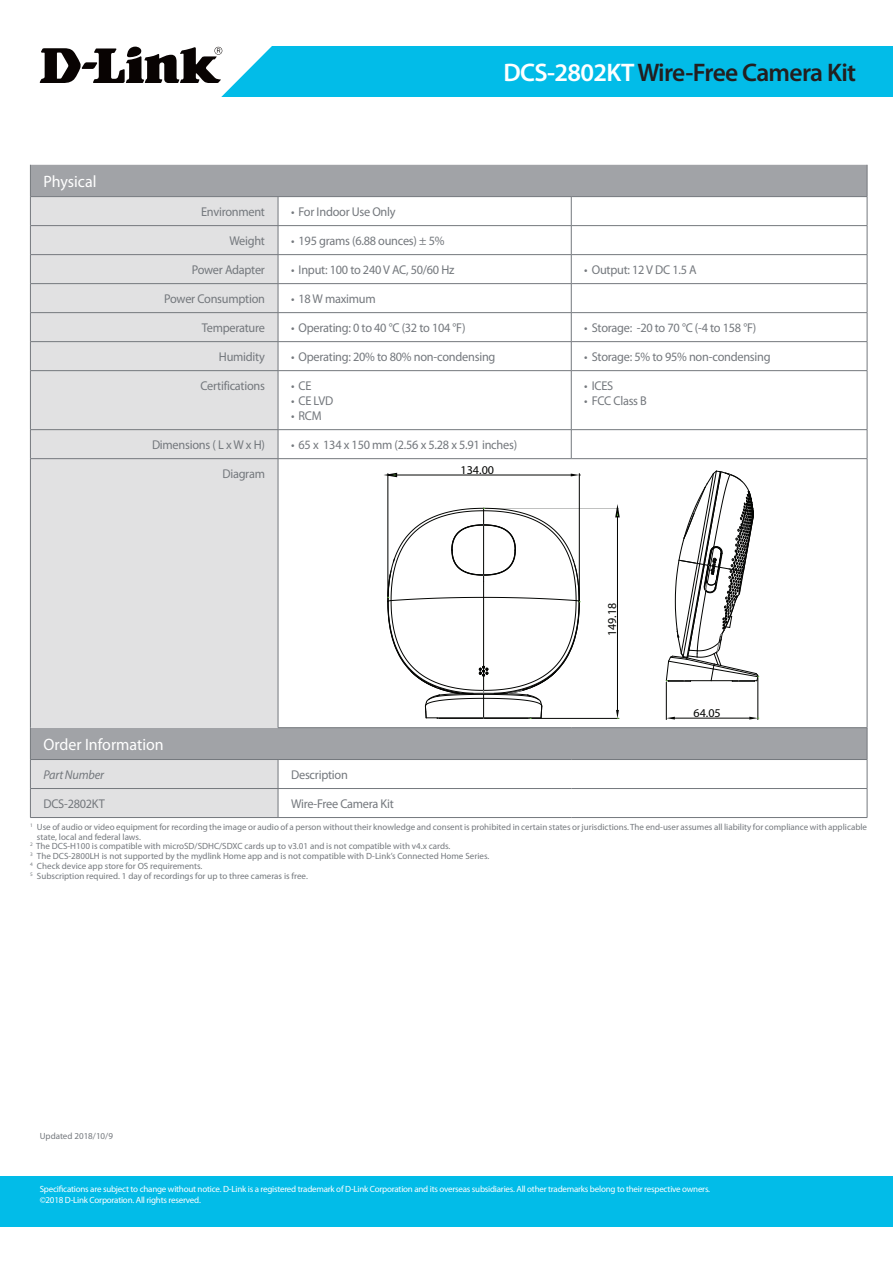
<style>
.page{position:relative;width:893px;height:1263px;background:#fff}
.page>*{position:absolute;margin:0;border:0;box-sizing:border-box;transform-origin:0 0}
.t1{font:600 25.5px "Myriad Pro";letter-spacing:-.025em;color:#231f20}
.t2{font:16.5px "Myriad Pro";color:#fff}
.t3{font:12.75px "Myriad Pro";letter-spacing:-.02em;color:#74787d}
.t4{font:italic 12.75px "Myriad Pro";letter-spacing:-.02em;color:#74787d}
.t5{font:12.15px "Myriad Pro";color:#040503}
.t6{font:12px "Myriad Pro";color:#040503}
.t7{font:9px "Myriad Pro";color:#74787d}
.t8{font:9px/10.8px "Myriad Pro";letter-spacing:-.025em;color:#fff}
.s1{color:#fff}
</style>
<div class="page">
<div style="left:0;top:1176px;width:893px;height:51px;background:#02bce8"></div>
<div style="left:215px;top:46px;width:678px;height:51px;background:#02bce8"></div>
<svg style="left:39px;top:46px;width:233px;height:51px"></svg>
<svg style="left:40px;top:47px;width:182px;height:36px"></svg>
<svg style="left:31px;top:165px;width:836px;height:594px"></svg>
<svg style="left:31px;top:197px;width:247px;height:620px;background:#ddddde"></svg>
<hr style="left:867px;top:165px;width:1px;height:31px;background:#74787d">
<hr style="left:867px;top:728px;width:1px;height:31px;background:#74787d">
<hr style="left:867px;top:459px;width:1px;height:268px;background:#74787d">
<svg style="left:867px;top:760px;width:1px;height:57px"></svg>
<hr style="left:30px;top:165px;width:1px;height:31px;background:#74787d">
<hr style="left:30px;top:196px;width:248px;height:1px;background:#74787d">
<hr style="left:278px;top:196px;width:293px;height:1px;background:#74787d">
<hr style="left:571px;top:196px;width:296px;height:1px;background:#74787d">
<svg style="left:571px;top:430px;width:1px;height:28px"></svg>
<hr style="left:30px;top:429px;width:248px;height:1px;background:#74787d">
<svg style="left:30px;top:430px;width:1px;height:28px"></svg>
<hr style="left:30px;top:458px;width:248px;height:1px;background:#74787d">
<hr style="left:30px;top:459px;width:1px;height:269px;background:#74787d">
<hr style="left:278px;top:727px;width:293px;height:1px;background:#74787d">
<hr style="left:571px;top:727px;width:296px;height:1px;background:#74787d">
<hr style="left:278px;top:429px;width:293px;height:1px;background:#74787d">
<svg style="left:278px;top:430px;width:1px;height:28px"></svg>
<hr style="left:571px;top:429px;width:296px;height:1px;background:#74787d">
<svg style="left:867px;top:430px;width:1px;height:28px"></svg>
<hr style="left:278px;top:458px;width:293px;height:1px;background:#74787d">
<hr style="left:278px;top:459px;width:1px;height:268px;background:#74787d">
<hr style="left:571px;top:458px;width:296px;height:1px;background:#74787d">
<hr style="left:278px;top:817px;width:293px;height:1px;background:#74787d">
<hr style="left:571px;top:817px;width:296px;height:1px;background:#74787d">
<hr style="left:278px;top:759px;width:293px;height:1px;background:#74787d">
<hr style="left:571px;top:759px;width:296px;height:1px;background:#74787d">
<hr style="left:278px;top:788px;width:293px;height:1px;background:#74787d">
<hr style="left:571px;top:788px;width:296px;height:1px;background:#74787d">
<hr style="left:30px;top:788px;width:248px;height:1px;background:#74787d">
<hr style="left:30px;top:759px;width:248px;height:1px;background:#74787d">
<svg style="left:30px;top:760px;width:1px;height:57px"></svg>
<svg style="left:278px;top:760px;width:1px;height:57px"></svg>
<hr style="left:30px;top:817px;width:248px;height:1px;background:#74787d">
<svg style="left:30px;top:197px;width:1px;height:173px"></svg>
<hr style="left:30px;top:371px;width:1px;height:58px;background:#74787d">
<svg style="left:867px;top:197px;width:1px;height:173px"></svg>
<hr style="left:867px;top:371px;width:1px;height:58px;background:#74787d">
<hr style="left:30px;top:728px;width:1px;height:31px;background:#74787d">
<hr style="left:571px;top:341px;width:296px;height:1px;background:#74787d">
<hr style="left:571px;top:370px;width:296px;height:1px;background:#74787d">
<hr style="left:30px;top:341px;width:248px;height:1px;background:#74787d">
<hr style="left:30px;top:370px;width:248px;height:1px;background:#74787d">
<svg style="left:278px;top:197px;width:1px;height:173px"></svg>
<hr style="left:278px;top:371px;width:1px;height:58px;background:#74787d">
<hr style="left:278px;top:341px;width:293px;height:1px;background:#74787d">
<hr style="left:278px;top:370px;width:293px;height:1px;background:#74787d">
<svg style="left:571px;top:197px;width:1px;height:173px"></svg>
<hr style="left:571px;top:371px;width:1px;height:58px;background:#74787d">
<hr style="left:30px;top:225px;width:248px;height:1px;background:#74787d">
<hr style="left:278px;top:225px;width:293px;height:1px;background:#74787d">
<hr style="left:571px;top:225px;width:296px;height:1px;background:#74787d">
<hr style="left:30px;top:254px;width:248px;height:1px;background:#74787d">
<hr style="left:278px;top:254px;width:293px;height:1px;background:#74787d">
<hr style="left:571px;top:254px;width:296px;height:1px;background:#74787d">
<hr style="left:30px;top:283px;width:248px;height:1px;background:#74787d">
<hr style="left:278px;top:283px;width:293px;height:1px;background:#74787d">
<hr style="left:571px;top:283px;width:296px;height:1px;background:#74787d">
<hr style="left:30px;top:312px;width:248px;height:1px;background:#74787d">
<hr style="left:278px;top:312px;width:293px;height:1px;background:#74787d">
<hr style="left:571px;top:312px;width:296px;height:1px;background:#74787d">
<hr style="left:387px;top:474px;width:1px;height:122px;background:#040503">
<hr style="left:579px;top:474px;width:1px;height:126px;background:#040503">
<hr style="left:396px;top:474px;width:175px;height:1px;background:#040503">
<svg style="left:379px;top:472px;width:19px;height:6px"></svg>
<hr style="left:531px;top:718px;width:88px;height:1px;background:#040503">
<hr style="left:617px;top:517px;width:1px;height:193px;background:#040503">
<svg style="left:614px;top:500px;width:7px;height:18px"></svg>
<hr style="left:666px;top:682px;width:1px;height:37px;background:#040503">
<hr style="left:757px;top:678px;width:1px;height:41px;background:#040503">
<hr style="left:675px;top:718px;width:74px;height:1px;background:#040503">
<svg style="left:666px;top:717px;width:9px;height:2px"></svg>
<svg style="left:571px;top:474px;width:9px;height:2px"></svg>
<svg style="left:387px;top:508px;width:193px;height:211px"></svg>
<svg style="left:616px;top:710px;width:3px;height:9px"></svg>
<svg style="left:666px;top:470px;width:93px;height:212px"></svg>
<svg style="left:749px;top:717px;width:10px;height:2px"></svg>
<h2 class="t2" style="left:43px;top:171px;width:55px">Physical</h2>
<h1 class="t1" style="left:503px;top:56px;width:354px"><span class="s1">DCS-2802KT</span> Wire-Free Camera Kit</h1>
<h3 class="t3" style="left:201px;top:204px;width:65px">Environment</h3>
<h3 class="t3" style="left:291px;top:204px;width:106px">• For Indoor Use Only</h3>
<h3 class="t3" style="left:229px;top:233px;width:37px">Weight</h3>
<h3 class="t3" style="left:291px;top:233px;width:155px">• 195 grams (6.88 ounces) ± 5%</h3>
<h3 class="t3" style="left:192px;top:262px;width:75px">Power Adapter</h3>
<h3 class="t3" style="left:291px;top:262px;width:165px">• Input: 100 to 240 V AC, 50/60 Hz</h3>
<h3 class="t3" style="left:584px;top:262px;width:114px">• Output: 12 V DC 1.5 A</h3>
<h3 class="t3" style="left:164px;top:291px;width:102px">Power Consumption</h3>
<h3 class="t3" style="left:291px;top:291px;width:86px">• 18 W maximum</h3>
<h3 class="t3" style="left:202px;top:320px;width:65px">Temperature</h3>
<h3 class="t3" style="left:291px;top:320px;width:176px">• Operating: 0 to 40 °C (32 to 104 °F)</h3>
<h3 class="t3" style="left:584px;top:320px;width:173px">• Storage: -20 to 70 °C (-4 to 158 °F)</h3>
<h3 class="t3" style="left:219px;top:349px;width:48px">Humidity</h3>
<h3 class="t3" style="left:291px;top:349px;width:206px">• Operating: 20% to 80% non-condensing</h3>
<h3 class="t3" style="left:584px;top:349px;width:188px">• Storage: 5% to 95% non-condensing</h3>
<h3 class="t3" style="left:200px;top:378px;width:66px">Certifications</h3>
<h3 class="t3" style="left:291px;top:378px;width:22px">• CE</h3>
<h3 class="t3" style="left:291px;top:393px;width:44px">• CE LVD</h3>
<h3 class="t3" style="left:291px;top:408px;width:32px">• RCM</h3>
<h3 class="t3" style="left:584px;top:378px;width:30px">• ICES</h3>
<h3 class="t3" style="left:584px;top:393px;width:64px">• FCC Class B</h3>
<h3 class="t3" style="left:152px;top:437px;width:114px">Dimensions ( L x W x H)</h3>
<h3 class="t3" style="left:291px;top:437px;width:228px">• 65 x 134 x 150 mm (2.56 x 5.28 x 5.91 inches)</h3>
<h3 class="t3" style="left:222px;top:466px;width:44px">Diagram</h3>
<h3 class="t6" style="left:460px;top:462px;width:35px">134.00</h3>
<h3 class="t5" style="left:604px;top:636px;width:35px;rotate:-90deg">149.18</h3>
<h3 class="t6" style="left:693px;top:705px;width:29px">64.05</h3>
<h2 class="t2" style="left:43px;top:734px;width:122px">Order Information</h2>
<h3 class="t4" style="left:43px;top:767px;width:62px">Part Number</h3>
<h3 class="t3" style="left:291px;top:767px;width:58px">Description</h3>
<h3 class="t3" style="left:43px;top:796px;width:63px">DCS-2802KT</h3>
<h3 class="t3" style="left:291px;top:796px;width:104px">Wire-Free Camera Kit</h3>
<p class="t7" style="left:30px;top:821px;width:838px"><sup>1</sup> Use of audio or video equipment for recording the image or audio of a person without their knowledge and consent is prohibited in certain states or jurisdictions. The end-user assumes all liability for compliance with applicable</p>
<p class="t7" style="left:37px;top:831px;width:105px">state, local and federal laws.</p>
<p class="t7" style="left:30px;top:841px;width:422px"><sup>2</sup> The DCS-H100 is compatible with microSD/SDHC/SDXC cards up to v3.01 and is not compatible with v4.x cards.</p>
<p class="t7" style="left:30px;top:851px;width:461px"><sup>3</sup> The DCS-2800LH is not supported by the mydlink Home app and is not compatible with D-Link’s Connected Home Series.</p>
<p class="t7" style="left:30px;top:860px;width:174px"><sup>4</sup> Check device app store for OS requirements.</p>
<p class="t7" style="left:30px;top:870px;width:279px"><sup>5</sup> Subscription required. 1 day of recordings for up to three cameras is free.</p>
<p class="t7" style="left:40px;top:1130px;width:75px">Updated 2018/10/9</p>
<p class="t8" style="left:40px;top:1184px;width:672px">Specifications are subject to change without notice. D-Link is a registered trademark of D-Link Corporation and its overseas subsidiaries. All other trademarks belong to their respective owners. ©2018 D-Link Corporation. All rights reserved.</p>
</div>
